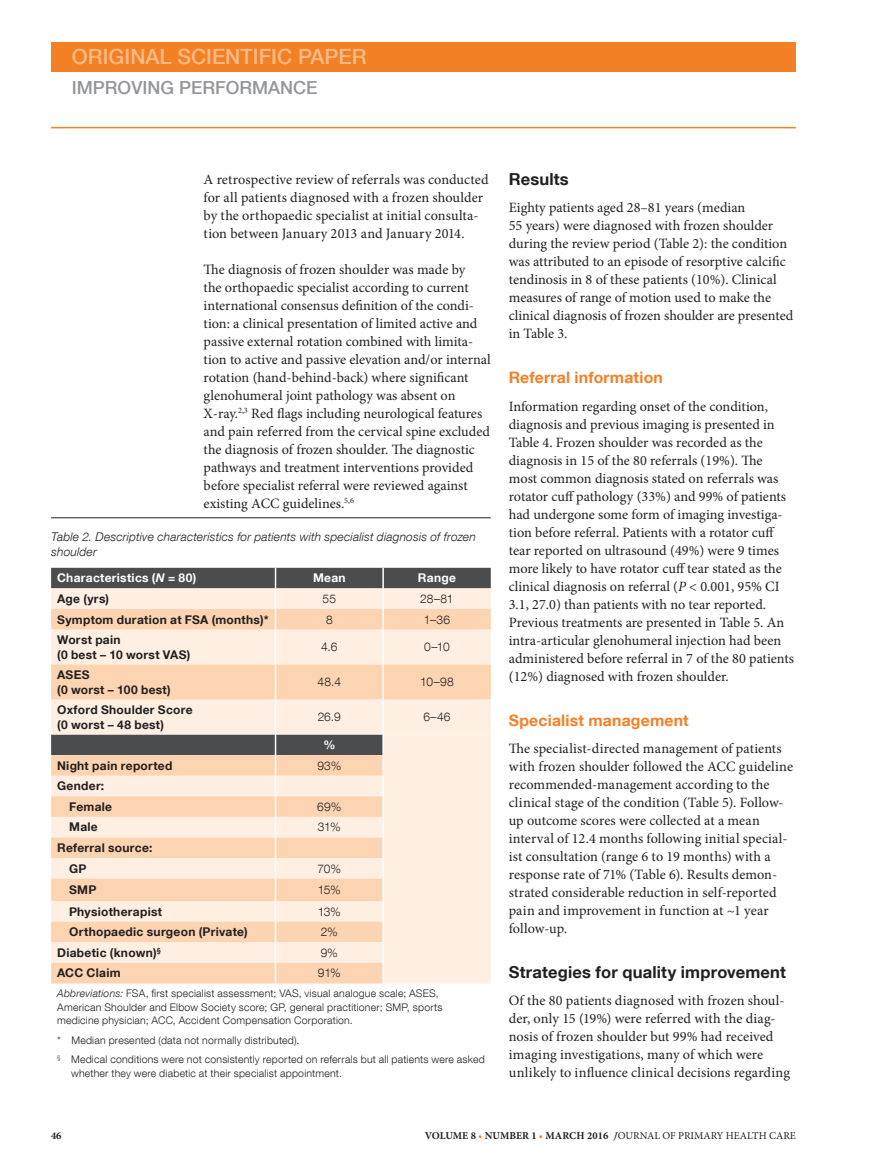
<style>
.page{position:relative;width:881px;height:1170px;background:#fff}
.page>*{position:absolute;margin:0;border:0;box-sizing:border-box;transform-origin:0 0}
.t1{font:500 21px "Helvetica Neue LT Com";color:#fbbb87}
.t2{font:500 18px "Helvetica Neue LT Com";color:#939598}
.t3{font:700 16.5px "Helvetica Neue LT Com";letter-spacing:.01em;color:#231f20}
.t4{font:700 15.75px "Helvetica Neue LT Com";letter-spacing:.015em;color:#f48026}
.t5{font:14.25px/18px "Minion Pro";color:#231f20}
.t6{font:700 12px/14.4px "Helvetica Neue LT Com";letter-spacing:.025em;color:#231f20}
.t7{font:italic 300 12px/14.4px "Helvetica Neue LT Com";letter-spacing:.015em;color:#231f20}
.t8{font:300 12px "Helvetica Neue LT Com";letter-spacing:-.01em;color:#231f20}
.t9{font:700 12px "Helvetica Neue LT Com";letter-spacing:.025em;color:#fff}
.t10{font:300 10.5px/13.5px "Helvetica Neue LT Com";letter-spacing:.02em;color:#231f20}
.t11{font:10.5px "Minion Pro";color:#231f20}
.t12{font:700 10.5px "Minion Pro";color:#231f20}
.s1{font-style:italic}
.s2{font-weight:700}
.s3{font-weight:700;color:#f48026}
</style>
<div class="page">
<div style="left:51px;top:43px;width:744px;height:29px;background:#f48026"></div>
<hr style="left:51px;top:127px;width:744px;height:1px;background:#f48026">
<hr style="left:51px;top:517px;width:439px;height:1px;background:#231f20">
<div style="left:51px;top:699px;width:439px;height:35px;background:#feefe2"></div>
<svg style="left:51px;top:734px;width:439px;height:249px;background:#dacec4"></svg>
<svg style="left:51px;top:755px;width:331px;height:228px;background:#fde0c7"></svg>
<hr style="left:382px;top:699px;width:2px;height:35px;background:#fff">
<hr style="left:382px;top:734px;width:2px;height:21px;background:#fff">
<hr style="left:382px;top:755px;width:2px;height:20px;background:#fff">
<hr style="left:382px;top:775px;width:2px;height:21px;background:#fff">
<hr style="left:382px;top:816px;width:2px;height:21px;background:#fff">
<hr style="left:382px;top:837px;width:2px;height:20px;background:#fff">
<hr style="left:382px;top:857px;width:2px;height:21px;background:#fff">
<hr style="left:382px;top:878px;width:2px;height:22px;background:#fff">
<hr style="left:382px;top:900px;width:2px;height:21px;background:#fff">
<hr style="left:382px;top:921px;width:2px;height:21px;background:#fff">
<hr style="left:382px;top:942px;width:2px;height:20px;background:#fff">
<hr style="left:382px;top:962px;width:2px;height:21px;background:#fff">
<svg style="left:51px;top:567px;width:439px;height:132px;background:#e2cbb7"></svg>
<hr style="left:275px;top:629px;width:1px;height:35px;background:#fff">
<hr style="left:275px;top:664px;width:1px;height:35px;background:#fff">
<hr style="left:275px;top:699px;width:1px;height:35px;background:#fff">
<svg style="left:275px;top:734px;width:1px;height:249px"></svg>
<hr style="left:382px;top:796px;width:2px;height:20px;background:#fff">
<h1 class="t1" style="left:72px;top:44px;width:296px">ORIGINAL SCIENTIFIC PAPER</h1>
<p class="t2" style="left:72px;top:76px;width:35px">IMPRO</p>
<p class="t2" style="left:131px;top:76px;width:22px">VING</p>
<p class="t2" style="left:179px;top:76px;width:13px">PERFOR</p>
<p class="t2" style="left:252px;top:76px;width:30px">MANCE</p>
<p class="t5" style="left:203px;top:170px;width:286px">A retrospective review of referrals was conducted for all patients diagnosed with a frozen shoulder by the orthopaedic specialist at initial consulta&shy;tion between January 2013 and January 2014.</p>
<p class="t5" style="left:203px;top:260px;width:288px">The diagnosis of frozen shoulder was made by<br>the orthopaedic specialist according to current international consensus definition of the condi&shy;tion: a clinical presentation of limited active and passive external rotation combined with limita&shy;tion to active and passive elevation and/or internal rotation (hand-behind-back) where significant glenohumeral joint pathology was absent on X-ray.<sup>2,3</sup> Red flags including neurological features and pain referred from the cervical spine excluded the diagnosis of frozen shoulder. The diagnostic pathways and treatment interventions provided before specialist referral were reviewed against existing ACC guidelines.<sup>5,6</sup></p>
<p class="t7" style="left:51px;top:529px;width:426px">Table 2. Descriptive characteristics for patients with specialist diagnosis of frozen shoulder</p>
<p class="t9" style="left:57px;top:570px;width:141px">Characteristics (<span class="s1">N</span> = 80)</p>
<p class="t9" style="left:313px;top:570px;width:34px">Mean</p>
<p class="t9" style="left:418px;top:570px;width:39px">Range</p>
<p class="t6" style="left:57px;top:591px;width:53px">Age (yrs)</p>
<p class="t8" style="left:322px;top:591px;width:15px">55</p>
<p class="t8" style="left:420px;top:591px;width:35px">28–81</p>
<p class="t6" style="left:57px;top:611px;width:213px">Symptom duration at FSA (months)*</p>
<p class="t8" style="left:326px;top:612px;width:8px">8</p>
<p class="t8" style="left:423px;top:612px;width:28px">1–36</p>
<p class="t6" style="left:57px;top:632px;width:135px">Worst pain<br>(0 best – 10 worst VAS)</p>
<p class="t8" style="left:321px;top:639px;width:18px">4.6</p>
<p class="t8" style="left:424px;top:639px;width:27px">0–10</p>
<p class="t6" style="left:57px;top:667px;width:115px">ASES<br>(0 worst – 100 best)</p>
<p class="t8" style="left:317px;top:674px;width:25px">48.4</p>
<p class="t8" style="left:420px;top:674px;width:35px">10–98</p>
<p class="t6" style="left:57px;top:702px;width:137px">Oxford Shoulder Score (0 worst – 48 best)</p>
<p class="t8" style="left:317px;top:709px;width:25px">26.9</p>
<p class="t8" style="left:423px;top:709px;width:29px">6–46</p>
<p class="t9" style="left:323px;top:737px;width:13px">%</p>
<p class="t6" style="left:57px;top:757px;width:117px">Night pain reported</p>
<p class="t8" style="left:317px;top:758px;width:25px">93%</p>
<p class="t6" style="left:69px;top:775px;width:44px;line-height:20.5px;text-indent:-12px">Gender:<br>Female</p>
<p class="t8" style="left:317px;top:799px;width:26px">69%</p>
<p class="t6" style="left:69px;top:819px;width:30px">Male</p>
<p class="t8" style="left:318px;top:819px;width:24px">31%</p>
<p class="t6" style="left:69px;top:837px;width:85px;line-height:20.5px;text-indent:-12px">Referral source:<br>GP</p>
<p class="t8" style="left:317px;top:860px;width:25px">70%</p>
<p class="t6" style="left:69px;top:882px;width:29px">SMP</p>
<p class="t8" style="left:318px;top:882px;width:25px">15%</p>
<p class="t6" style="left:69px;top:903px;width:94px">Physiotherapist</p>
<p class="t8" style="left:317px;top:903px;width:25px">13%</p>
<p class="t6" style="left:69px;top:924px;width:180px">Orthopaedic surgeon (Private)</p>
<p class="t8" style="left:320px;top:924px;width:19px">2%</p>
<p class="t6" style="left:57px;top:944px;width:105px">Diabetic (known)<sup>§</sup></p>
<p class="t8" style="left:320px;top:945px;width:19px">9%</p>
<p class="t6" style="left:57px;top:965px;width:65px">ACC Claim</p>
<p class="t8" style="left:318px;top:965px;width:24px">91%</p>
<p class="t10" style="left:57px;top:986px;width:387px"><span class="s1">Abbreviations:</span> FSA, first specialist assessment; VAS, visual analogue scale; ASES,<br>American Shoulder and Elbow Society score; GP, general practitioner; SMP, sports medicine physician; ACC, Accident Compensation Corporation.</p>
<p class="t10" style="left:57px;top:1029px;width:429px;line-height:19.5px">* Median presented (data not normally distributed).<br><sup>§</sup> Medical conditions were not consistently reported on referrals but all patients were asked</p>
<p class="t10" style="left:71px;top:1065px;width:272px">whether they were diabetic at their specialist appointment.</p>
<p class="t3" style="left:508px;top:169px;width:61px">Results</p>
<p class="t5" style="left:508px;top:199px;width:286px">Eighty patients aged 28–81 years (median<br>55 years) were diagnosed with frozen shoulder during the review period (Table 2): the condition was attributed to an episode of resorptive calcific tendinosis in 8 of these patients (10%). Clinical measures of range of motion used to make the clinical diagnosis of frozen shoulder are presented in Table 3.</p>
<p class="t4" style="left:508px;top:368px;width:155px">Referral information</p>
<p class="t5" style="left:508px;top:397px;width:287px">Information regarding onset of the condition, diagnosis and previous imaging is presented in Table 4. Frozen shoulder was recorded as the diagnosis in 15 of the 80 referrals (19%). The most common diagnosis stated on referrals was rotator cuff pathology (33%) and 99% of patients had undergone some form of imaging investiga&shy;tion before referral. Patients with a rotator cuff tear reported on ultrasound (49%) were 9 times more likely to have rotator cuff tear stated as the clinical diagnosis on referral (<span class="s1">P</span> &lt; 0.001, 95% CI 3.1, 27.0) than patients with no tear reported.<br>Previous treatments are presented in Table 5. An intra-articular glenohumeral injection had been administered before referral in 7 of the 80 patients (12%) diagnosed with frozen shoulder.</p>
<p class="t4" style="left:508px;top:710px;width:181px">Specialist management</p>
<p class="t5" style="left:508px;top:739px;width:286px">The specialist-directed management of patients with frozen shoulder followed the ACC guideline recommended-management according to the clinical stage of the condition (Table 5). Follow&shy;up outcome scores were collected at a mean interval of 12.4 months following initial special&shy;ist consultation (range 6 to 19 months) with a response rate of 71% (Table 6). Results demon&shy;strated considerable reduction in self-reported pain and improvement in function at ~1 year follow-up.</p>
<p class="t3" style="left:508px;top:961px;width:278px">Strategies for quality improvement</p>
<p class="t5" style="left:508px;top:991px;width:283px">Of the 80 patients diagnosed with frozen shoul&shy;der, only 15 (19%) were referred with the diag&shy;nosis of frozen shoulder but 99% had received imaging investigations, many of which were unlikely to influence clinical decisions regarding</p>
<p class="t12" style="left:51px;top:1128px;width:12px">46</p>
<p class="t11" style="left:425px;top:1128px;width:372px"><span class="s2">VOLUME 8</span> <span class="s3">•</span> <span class="s2">NUMBER 1</span> <span class="s3">•</span> <span class="s2">MARCH 2016</span> <span class="s1">J</span>OURNAL OF PRIMARY HEALTH CARE</p>
</div>
